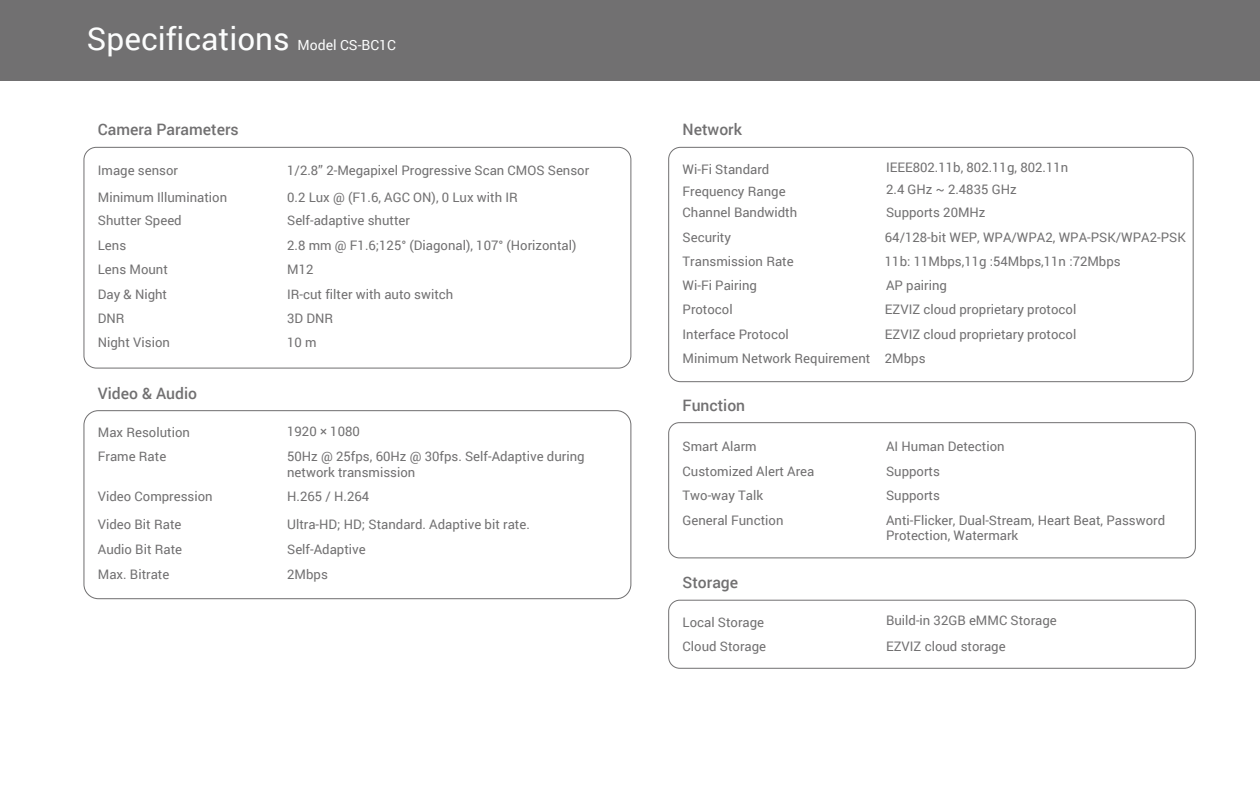
<style>
.page{position:relative;width:1260px;height:788px;background:#fff}
.page>*{position:absolute;margin:0;border:0;box-sizing:border-box;transform-origin:0 0}
.t1{font:31.5px "Roboto";color:#fcfdfd}
.t2{font:500 15.75px "Roboto";color:#717071}
.t3{font:14px "Roboto";color:#fcfdfd}
.t4{font:13.12px/15.8px "Roboto";color:#717071}
</style>
<div class="page">
<div style="left:0;top:0;width:1260px;height:80px;background:#717071"></div>
<div style="left:84px;top:147px;width:547px;height:221px;border:1px solid #717071;border-radius:12px"></div>
<div style="left:668px;top:599px;width:528px;height:69px;border:1px solid #717071;border-radius:11px"></div>
<div style="left:668px;top:422px;width:528px;height:136px;border:1px solid #717071;border-radius:11px"></div>
<div style="left:83px;top:410px;width:548px;height:189px;border:1px solid #717071;border-radius:14px"></div>
<div style="left:668px;top:147px;width:526px;height:235px;border:1px solid #717071;border-radius:12px"></div>
<h1 class="t1" style="left:87px;top:16px;width:204px">Specifications</h1>
<p class="t3" style="left:297px;top:35px;width:100px">Model CS-BC1C</p>
<p class="t2" style="left:98px;top:119px;width:142px">Camera Parameters</p>
<p class="t4" style="left:98px;top:162px;width:82px">Image sensor</p>
<p class="t4" style="left:287px;top:162px;width:304px">1/2.8” 2-Megapixel Progressive Scan CMOS Sensor</p>
<p class="t4" style="left:98px;top:188px;width:131px">Minimum Illumination</p>
<p class="t4" style="left:287px;top:188px;width:232px">0.2 Lux @ (F1.6, AGC ON), 0 Lux with IR</p>
<p class="t4" style="left:98px;top:212px;width:85px">Shutter Speed</p>
<p class="t4" style="left:287px;top:212px;width:124px">Self-adaptive shutter</p>
<p class="t4" style="left:98px;top:236px;width:30px">Lens</p>
<p class="t4" style="left:287px;top:236px;width:291px">2.8 mm @ F1.6;125° (Diagonal), 107° (Horizontal)</p>
<p class="t4" style="left:98px;top:261px;width:72px">Lens Mount</p>
<p class="t4" style="left:287px;top:261px;width:28px">M12</p>
<p class="t4" style="left:98px;top:285px;width:71px">Day &amp; Night</p>
<p class="t4" style="left:287px;top:285px;width:168px">IR-cut filter with auto switch</p>
<p class="t4" style="left:98px;top:310px;width:28px">DNR</p>
<p class="t4" style="left:287px;top:310px;width:48px">3D DNR</p>
<p class="t4" style="left:98px;top:334px;width:74px">Night Vision</p>
<p class="t4" style="left:287px;top:334px;width:31px">10 m</p>
<p class="t2" style="left:98px;top:382px;width:101px">Video &amp; Audio</p>
<p class="t4" style="left:98px;top:424px;width:94px">Max Resolution</p>
<p class="t4" style="left:287px;top:422px;width:74px">1920 × 1080</p>
<p class="t4" style="left:98px;top:448px;width:70px">Frame Rate</p>
<p class="t4" style="left:287px;top:448px;width:299px">50Hz @ 25fps, 60Hz @ 30fps. Self-Adaptive during network transmission</p>
<p class="t4" style="left:98px;top:488px;width:116px">Video Compression</p>
<p class="t4" style="left:287px;top:488px;width:84px">H.265 / H.264</p>
<p class="t4" style="left:98px;top:516px;width:85px">Video Bit Rate</p>
<p class="t4" style="left:287px;top:516px;width:244px">Ultra-HD; HD; Standard. Adaptive bit rate.</p>
<p class="t4" style="left:98px;top:541px;width:86px">Audio Bit Rate</p>
<p class="t4" style="left:287px;top:541px;width:80px">Self-Adaptive</p>
<p class="t4" style="left:98px;top:565px;width:73px">Max. Bitrate</p>
<p class="t4" style="left:287px;top:565px;width:42px">2Mbps</p>
<p class="t2" style="left:683px;top:119px;width:61px">Network</p>
<p class="t4" style="left:683px;top:160px;width:88px">Wi-Fi Standard</p>
<p class="t4" style="left:886px;top:159px;width:184px">IEEE802.11b, 802.11g, 802.11n</p>
<p class="t4" style="left:683px;top:182px;width:105px">Frequency Range</p>
<p class="t4" style="left:886px;top:181px;width:132px">2.4 GHz ~ 2.4835 GHz</p>
<p class="t4" style="left:683px;top:204px;width:116px">Channel Bandwidth</p>
<p class="t4" style="left:886px;top:204px;width:101px">Supports 20MHz</p>
<p class="t4" style="left:683px;top:228px;width:50px">Security</p>
<p class="t4" style="left:885px;top:228px;width:302px">64/128-bit WEP, WPA/WPA2, WPA-PSK/WPA2-PSK</p>
<p class="t4" style="left:683px;top:253px;width:113px">Transmission Rate</p>
<p class="t4" style="left:885px;top:253px;width:237px">11b: 11Mbps,11g :54Mbps,11n :72Mbps</p>
<p class="t4" style="left:683px;top:277px;width:76px">Wi-Fi Pairing</p>
<p class="t4" style="left:886px;top:277px;width:62px">AP pairing</p>
<p class="t4" style="left:683px;top:301px;width:52px">Protocol</p>
<p class="t4" style="left:885px;top:301px;width:193px">EZVIZ cloud proprietary protocol</p>
<p class="t4" style="left:683px;top:326px;width:108px">Interface Protocol</p>
<p class="t4" style="left:683px;top:322px;width:395px;line-height:24.3px;text-indent:202px">EZVIZ cloud proprietary protocol<br>Minimum Network Requirement 2Mbps</p>
<p class="t2" style="left:683px;top:394px;width:64px">Function</p>
<p class="t4" style="left:683px;top:438px;width:76px">Smart Alarm</p>
<p class="t4" style="left:886px;top:438px;width:120px">AI Human Detection</p>
<p class="t4" style="left:683px;top:462px;width:133px">Customized Alert Area</p>
<p class="t4" style="left:886px;top:462px;width:55px">Supports</p>
<p class="t4" style="left:683px;top:487px;width:82px">Two-way Talk</p>
<p class="t4" style="left:886px;top:487px;width:55px">Supports</p>
<p class="t4" style="left:683px;top:511px;width:102px">General Function</p>
<p class="t4" style="left:886px;top:511px;width:281px">Anti-Flicker, Dual-Stream, Heart Beat, Password<br>Protection, Watermark</p>
<p class="t2" style="left:683px;top:571px;width:57px">Storage</p>
<p class="t4" style="left:683px;top:613px;width:83px">Local Storage</p>
<p class="t4" style="left:886px;top:612px;width:172px">Build-in 32GB eMMC Storage</p>
<p class="t4" style="left:683px;top:637px;width:85px">Cloud Storage</p>
<p class="t4" style="left:886px;top:637px;width:121px">EZVIZ cloud storage</p>
</div>
